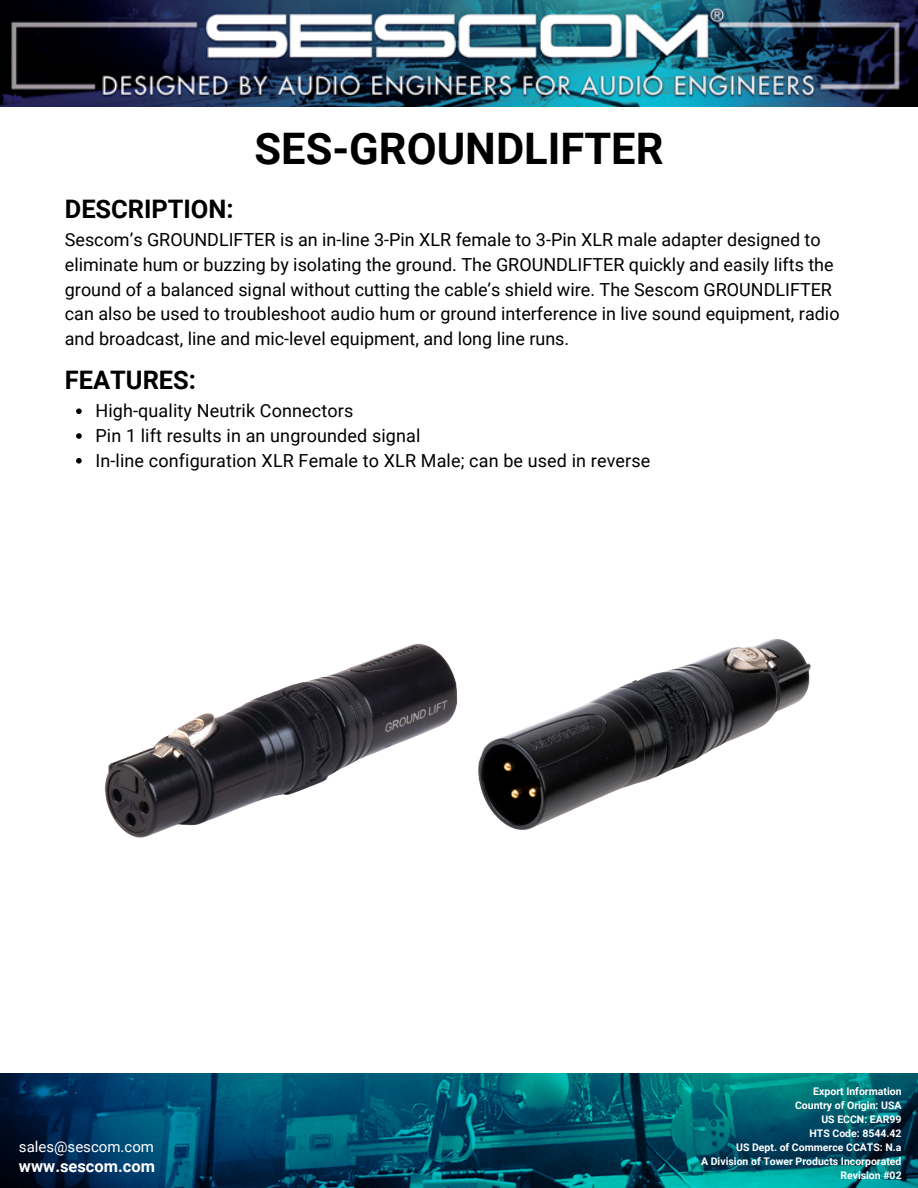
<style>
.page{position:relative;width:918px;height:1188px;background:#fff}
.page>*{position:absolute;margin:0;border:0;box-sizing:border-box;transform-origin:0 0}
.t1{font:700 43.5px "Roboto";color:#000}
.t2{font:700 25.5px "Roboto";color:#000}
.t3{font:18px/24.8px "Roboto";color:#000}
.t4{font:700 16.5px "Roboto";color:#fff}
.t5{font:15px "Roboto";color:#fff}
.t6{font:700 10.5px "Roboto";color:#fff}
</style>
<div class="page">
<img style="left:0;top:0;width:918px;height:107px">
<img style="left:0;top:1073px;width:918px;height:115px">
<img style="left:478px;top:638px;width:333px;height:192px">
<img style="left:104px;top:643px;width:354px;height:195px">
<svg style="left:76px;top:408px;width:6px;height:6px"></svg>
<svg style="left:76px;top:433px;width:6px;height:6px"></svg>
<svg style="left:76px;top:458px;width:6px;height:6px"></svg>
<p class="t2" style="left:65px;top:194px;width:170px">DESCRIPTION:</p>
<p class="t1" style="left:255px;top:124px;width:410px">SES-GROUNDLIFTER</p>
<p class="t3" style="left:65px;top:228px;width:776px">Sescom’s GROUNDLIFTER is an in-line 3-Pin XLR female to 3-Pin XLR male adapter designed to eliminate hum or buzzing by isolating the ground. The GROUNDLIFTER quickly and easily lifts the ground of a balanced signal without cutting the cable’s shield wire. The Sescom GROUNDLIFTER can also be used to troubleshoot audio hum or ground interference in live sound equipment, radio and broadcast, line and mic-level equipment, and long line runs.</p>
<h1 class="t2" style="left:65px;top:366px;width:133px">FEATURES:</h1>
<p class="t3" style="left:95px;top:399px;width:259px">High-quality Neutrik Connectors</p>
<p class="t3" style="left:95px;top:424px;width:327px">Pin 1 lift results in an ungrounded signal</p>
<p class="t3" style="left:95px;top:448px;width:556px">In-line configuration XLR Female to XLR Male; can be used in reverse</p>
<p class="t5" style="left:19px;top:1138px;width:137px">sales@sescom.com</p>
<p class="t4" style="left:19px;top:1157px;width:138px">www.sescom.com</p>
<h2 class="t6" style="left:813px;top:1086px;width:90px">Export Information</h2>
<p class="t6" style="left:795px;top:1100px;width:108px">Country of Origin: USA</p>
<h2 class="t6" style="left:821px;top:1114px;width:82px">US ECCN: EAR99</h2>
<p class="t6" style="left:810px;top:1128px;width:94px">HTS Code: 8544.42</p>
<p class="t6" style="left:736px;top:1142px;width:167px">US Dept. of Commerce CCATS: N.a</p>
<p class="t6" style="left:701px;top:1156px;width:202px">A Division of Tower Products Incorporated</p>
<p class="t6" style="left:840px;top:1170px;width:63px">Revision #02</p>
</div>
